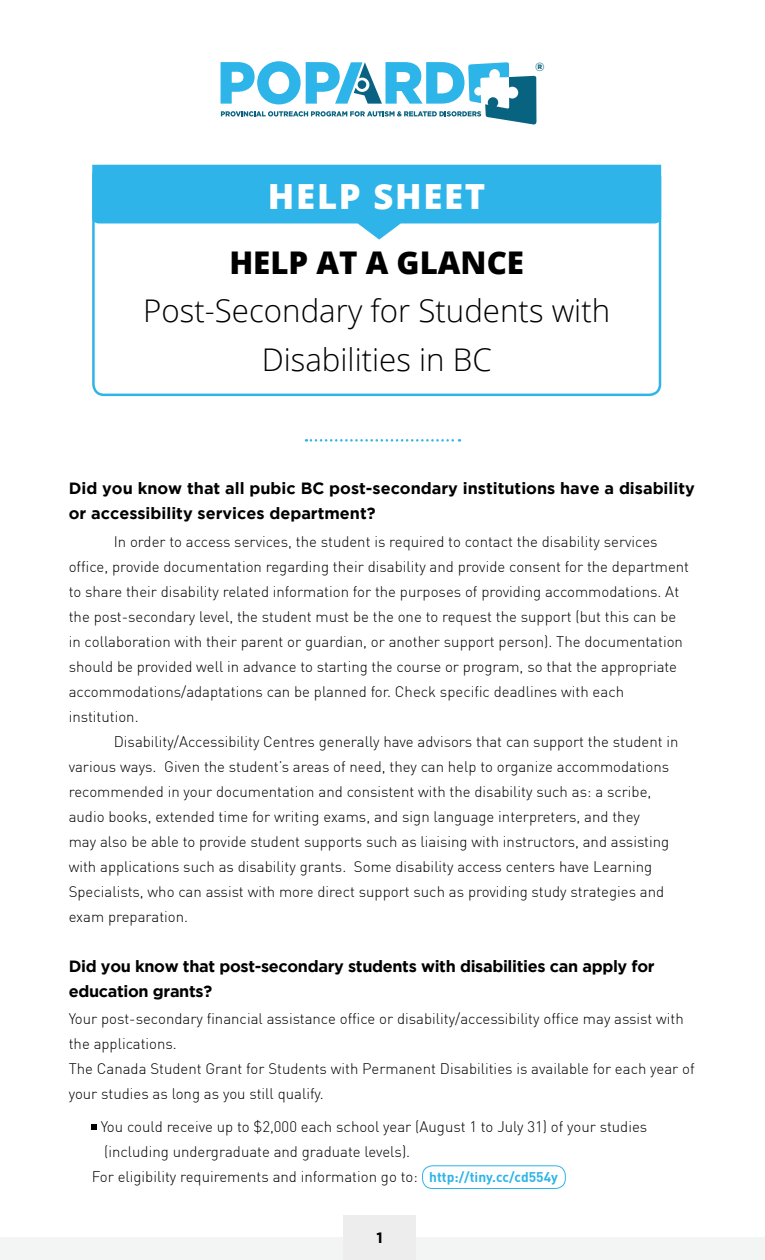
<style>
.page{position:relative;width:765px;height:1260px;background:#fff}
.page>*{position:absolute;margin:0;border:0;box-sizing:border-box;transform-origin:0 0}
.t1{font:800 34.75px "Open Sans";letter-spacing:.05em;color:#fff}
.t2{font:300 31.25px/48.8px "Open Sans";color:#000;text-align:center}
.t3{font:800 31.25px "Open Sans";color:#000}
.t4{font:700 16.25px/25px "Gotham";color:#000}
.t5{font:700 16.25px/25px "Gotham";letter-spacing:-.02em;color:#000}
.t6{font:300 15px/25px "DIN";color:#000}
.t7{font:700 15px "Gotham";color:#000}
.t8{font:900 11.75px "Gotham";color:#086381}
.s1{font-weight:700;font-size:13.75px;color:#2eb4e8}
</style>
<div class="page">
<div style="left:0;top:1238px;width:765px;height:22px;background:#f3f4f4"></div>
<div style="left:344px;top:1216px;width:72px;height:44px;background:#ededee"></div>
<svg style="left:221px;top:61px;width:315px;height:63px"></svg>
<svg style="left:92px;top:165px;width:569px;height:75px;fill:#2eb4e8"></svg>
<div style="left:92px;top:165px;width:569px;height:231px;border:2px solid #2eb4e8;border-radius:11px"></div>
<svg style="left:306px;top:439px;width:154px;height:3px"></svg>
<svg style="left:92px;top:1124px;width:5px;height:5px"></svg>
<div style="left:422px;top:1166px;width:144px;height:23px;border:1px solid #2eb4e8;border-radius:10px"></div>
<h1 class="t1" style="left:268px;top:170px;width:219px">HELP SHEET</h1>
<p class="t8" style="left:535px;top:60px;width:11px">®</p>
<h2 class="t3" style="left:229px;top:238px;width:296px">HELP AT A GLANCE</h2>
<h2 class="t2" style="left:143px;top:286px;width:469px">Post-Secondary for Students with<br>Disabilities in BC</h2>
<p class="t4" style="left:69px;top:476px;width:628px">Did you know that all pubic BC post-secondary institutions have a disability or accessibility services department?</p>
<p class="t6" style="left:69px;top:529px;width:622px;text-indent:45px">In order to access services, the student is required to contact the disability services office, provide documentation regarding their disability and provide consent for the department to share their disability related information for the purposes of providing accommodations. At the post-secondary level, the student must be the one to request the support (but this can be in collaboration with their parent or guardian, or another support person). The documentation should be provided well in advance to starting the course or program, so that the appropriate accommodations/adaptations can be planned for. Check specific deadlines with each institution.</p>
<p class="t6" style="left:69px;top:729px;width:611px;text-indent:45px">Disability/Accessibility Centres generally have advisors that can support the student in various ways. Given the student’s areas of need, they can help to organize accommodations recommended in your documentation and consistent with the disability such as: a scribe, audio books, extended time for writing exams, and sign language interpreters, and they<br>may also be able to provide student supports such as liaising with instructors, and assisting with applications such as disability grants. Some disability access centers have Learning Specialists, who can assist with more direct support such as providing study strategies and exam preparation.</p>
<p class="t5" style="left:69px;top:953px;width:587px">Did you know that post-secondary students with disabilities can apply for education grants?</p>
<p class="t6" style="left:69px;top:1006px;width:627px">Your post-secondary financial assistance office or disability/accessibility office may assist with the applications.<br>The Canada Student Grant for Students with Permanent Disabilities is available for each year of your studies as long as you still qualify.</p>
<p class="t6" style="left:101px;top:1114px;width:548px">You could receive up to $2,000 each school year (August 1 to July 31) of your studies</p>
<p class="t6" style="left:104px;top:1139px;width:308px">(including undergraduate and graduate levels).</p>
<p class="t6" style="left:92px;top:1164px;width:468px">For eligibility requirements and information go to: <span class="s1">http://tiny.cc/cd554y</span></p>
<p class="t7" style="left:376px;top:1229px;width:8px">1</p>
</div>
